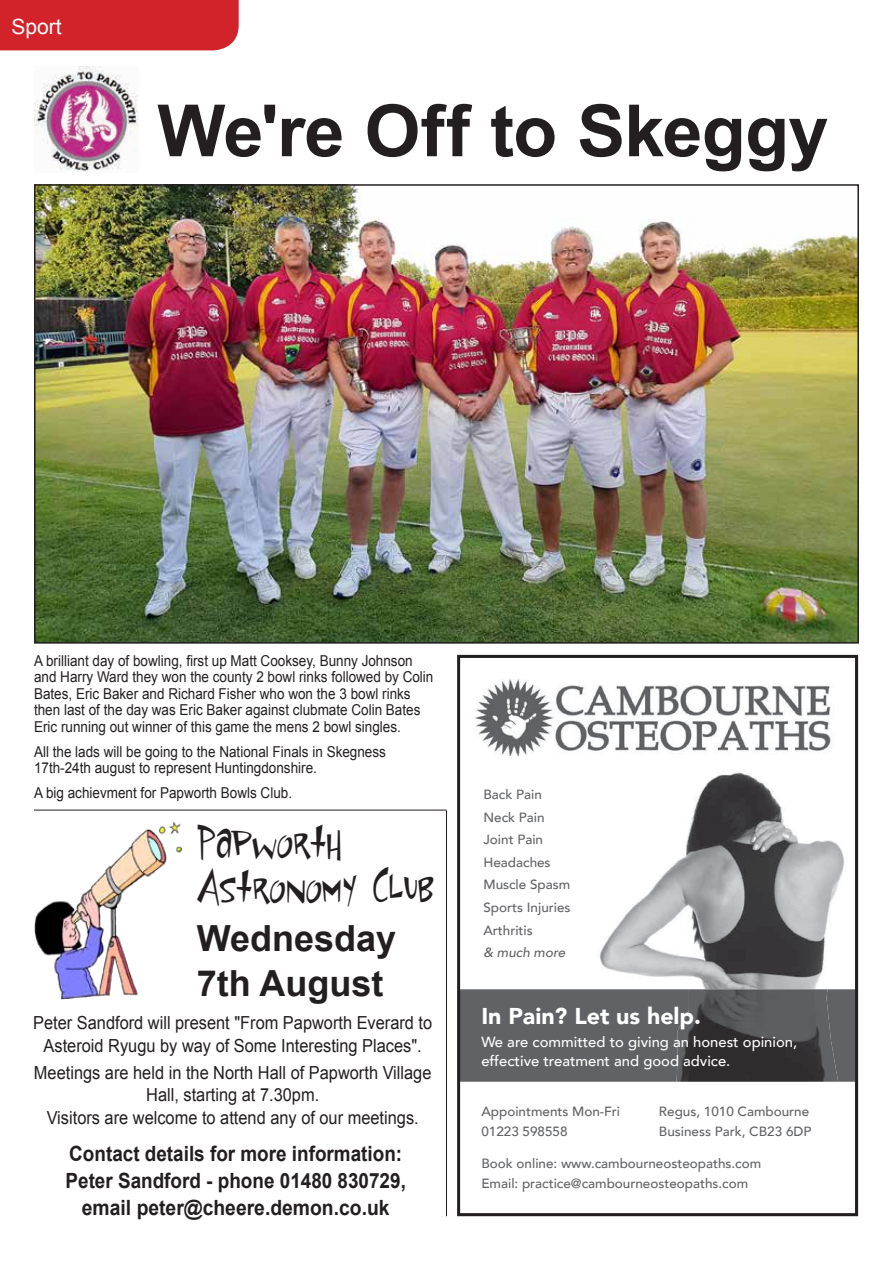
<style>
.page{position:relative;width:893px;height:1263px;background:#fff}
.page>*{position:absolute;margin:0;border:0;box-sizing:border-box;transform-origin:0 0}
.t1{font:700 72px "Arial";letter-spacing:-.01em;color:#231f20}
.t2{font:54px/45px "Space Toaster";color:#231f20;scale:.86 1}
.t3{font:700 36px/45px "Arial";color:#231f20}
.t4{font:900 22.8px "Avenir";color:#fff}
.t5{font:700 21px/27px "Arial";color:#231f20;text-align:center;scale:.9 1}
.t6{font:21px "Arial";color:#fff}
.t7{font:18px/22.5px "Arial";color:#231f20;text-align:center;scale:.91 1}
.t8{font:15px/16.5px "Arial";color:#231f20;scale:.9 1}
.t9{font:500 14.7px/18.6px "Avenir";color:#fff}
.t10{font:500 13.35px/22.6px "Avenir";color:#616265}
.t11{font:italic 500 13.35px "Avenir";color:#616265}
</style>
<div class="page">
<div style="left:0;top:0;width:239px;height:50px;background:#d2232a"></div>
<div style="left:0;top:19px;width:216px;height:24px;background:#d2232a"></div>
<img style="left:600px;top:772px;width:245px;height:217px">
<svg style="left:838px;top:989px;width:16px;height:93px"></svg>
<div style="left:461px;top:989px;width:215px;height:93px;background:#616265"></div>
<img style="left:676px;top:989px;width:162px;height:93px">
<img style="left:474px;top:679px;width:357px;height:76px">
<div style="left:457px;top:655px;width:401px;height:561px;border:3px solid #231f20"></div>
<img style="left:37px;top:187px;width:819px;height:454px">
<div style="left:34px;top:184px;width:825px;height:460px;border:2px solid #231f20"></div>
<img style="left:34px;top:66px;width:104px;height:106px">
<hr style="left:34px;top:810px;width:412px;height:1px;background:#231f20">
<hr style="left:446px;top:810px;width:1px;height:406px;background:#231f20">
<img style="left:34px;top:822px;width:148px;height:177px">
<h3 class="t6" style="left:12px;top:13px;width:52px">Sport</h3>
<h1 class="t1" style="left:157px;top:83px;width:673px">We're Off to Skeggy</h1>
<p class="t8" style="left:34px;top:652px;width:445px">A brilliant day of bowling, first up Matt Cooksey, Bunny Johnson and Harry Ward they won the county 2 bowl rinks followed by Colin Bates, Eric Baker and Richard Fisher who won the 3 bowl rinks then last of the day was Eric Baker against clubmate Colin Bates Eric running out winner of this game the mens 2 bowl singles.</p>
<p class="t8" style="left:34px;top:743px;width:393px">All the lads will be going to the National Finals in Skegness<br>17th-24th august to represent Huntingdonshire.</p>
<p class="t8" style="left:34px;top:785px;width:288px">A big achievment for Papworth Bowls Club.</p>
<h2 class="t2" style="left:197px;top:817px;width:278px">Papworth<br>Astronomy Club</h2>
<h3 class="t3" style="left:197px;top:917px;width:201px">Wednesday<br>7th August</h3>
<p class="t7" style="left:33px;top:1012px;width:440px">Peter Sandford will present "From Papworth Everard to<br>Asteroid Ryugu by way of Some Interesting Places".</p>
<p class="t7" style="left:34px;top:1061px;width:438px">Meetings are held in the North Hall of Papworth Village<br>Hall, starting at 7.30pm.<br>Visitors are welcome to attend any of our meetings.</p>
<h3 class="t5" style="left:66px;top:1141px;width:380px">Contact details for more information:<br>Peter Sandford - phone 01480 830729, email peter@cheere.demon.co.uk</h3>
<p class="t10" style="left:483px;top:782px;width:89px">Back Pain<br>Neck Pain<br>Joint Pain<br>Headaches<br>Muscle Spasm<br>Sports Injuries<br>Arthritis</p>
<p class="t11" style="left:483px;top:945px;width:83px">&amp; much more</p>
<h3 class="t4" style="left:481px;top:997px;width:221px">In Pain? Let us help.</h3>
<p class="t9" style="left:481px;top:1032px;width:317px">We are committed to giving an honest opinion, effective treatment and good advice.</p>
<p class="t10" style="left:481px;top:1101px;width:140px;line-height:20px">Appointments Mon-Fri<br>01223 598558</p>
<p class="t10" style="left:659px;top:1101px;width:154px;line-height:20px">Regus, 1010 Cambourne<br>Business Park, CB23 6DP</p>
<p class="t10" style="left:481px;top:1152px;width:281px;line-height:20px">Book online: www.cambourneosteopaths.com<br>Email: practice@cambourneosteopaths.com</p>
</div>
